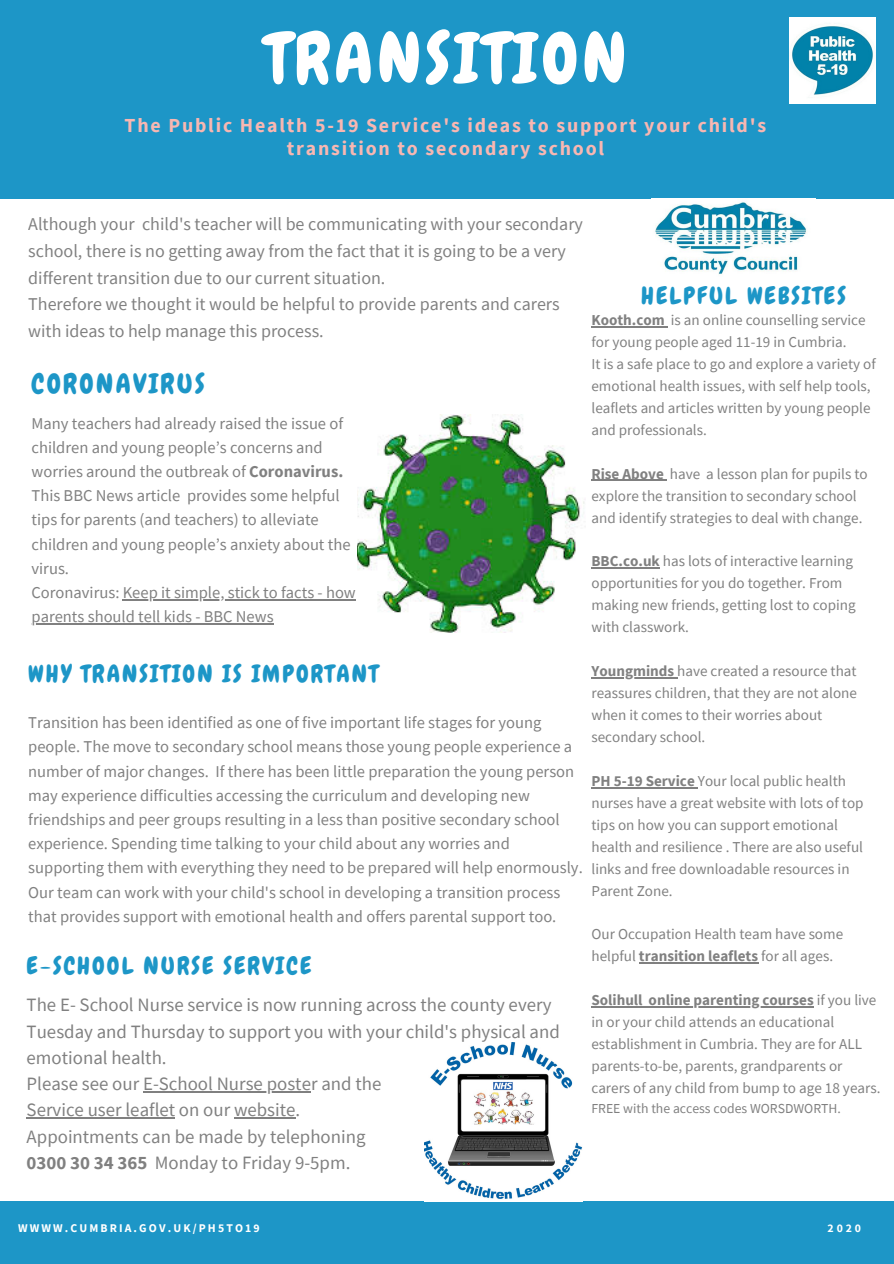
<style>
.page{position:relative;width:894px;height:1264px;background:#fff}
.page>*{position:absolute;margin:0;border:0;box-sizing:border-box;transform-origin:0 0}
.t1{font:69.6px "Chewy";letter-spacing:.06em;color:#fff}
.t2{font:27px "Chewy";letter-spacing:.09em;color:#1d96c7}
.t3{font:24px "Chewy";letter-spacing:.09em;color:#1d96c7}
.t4{font:700 19.8px/23.7px "Source Sans Pro";letter-spacing:.09em;color:#f8b7b2;text-align:center}
.t5{font:18.9px/26.2px "Source Sans Pro";color:#3b3b3b}
.t6{font:18px/26.5px "Source Sans Pro";color:#3b3b3b}
.t7{font:16.5px/24.2px "Source Sans Pro";color:#3b3b3b}
.t8{font:15.15px/21.9px "Source Sans Pro";color:#3b3b3b}
.t9{font:13.65px "Source Sans Pro";color:#3b3b3b}
.t10{font:700 11.85px "Source Sans Pro";letter-spacing:.18em;color:#fff}
.s1{font-weight:700}
</style>
<div class="page">
<div style="left:0;top:0;width:893px;height:198px;background:#1d96c7"></div>
<hr style="left:591px;top:326px;width:73px;height:1px;background:#3b3b3b">
<hr style="left:591px;top:480px;width:72px;height:1px;background:#3b3b3b">
<hr style="left:591px;top:567px;width:68px;height:1px;background:#3b3b3b">
<hr style="left:591px;top:677px;width:83px;height:1px;background:#3b3b3b">
<hr style="left:591px;top:787px;width:106px;height:1px;background:#3b3b3b">
<hr style="left:638px;top:962px;width:119px;height:1px;background:#3b3b3b">
<hr style="left:591px;top:1006px;width:51px;height:1px;background:#3b3b3b">
<hr style="left:648px;top:1006px;width:165px;height:1px;background:#3b3b3b">
<div style="left:0;top:1201px;width:893px;height:62px;background:#1d96c7"></div>
<img style="left:789px;top:18px;width:86px;height:85px">
<img style="left:655px;top:202px;width:152px;height:72px">
<img style="left:357px;top:414px;width:228px;height:218px">
<img style="left:424px;top:1042px;width:158px;height:157px">
<hr style="left:143px;top:1090px;width:168px;height:2px;background:#3b3b3b">
<hr style="left:27px;top:1117px;width:148px;height:1px;background:#3b3b3b">
<hr style="left:234px;top:1117px;width:61px;height:1px;background:#3b3b3b">
<hr style="left:123px;top:599px;width:233px;height:1px;background:#3b3b3b">
<hr style="left:32px;top:623px;width:241px;height:1px;background:#3b3b3b">
<h1 class="t1" style="left:264px;top:14px;width:363px">TRANSITION</h1>
<h3 class="t4" style="left:125px;top:113px;width:643px">The Public Health 5-19 Service's ideas to support your child's transition to secondary school</h3>
<p class="t6" style="left:28px;top:211px;width:556px">Although your child's teacher will be communicating with your secondary school, there is no getting away from the fact that it is going to be a very different transition due to our current situation.<br>Therefore we thought it would be helpful to provide parents and carers with ideas to help manage this process.</p>
<h2 class="t2" style="left:32px;top:366px;width:175px">CORONAVIRUS</h2>
<p class="t7" style="left:32px;top:410px;width:326px">Many teachers had already raised the issue of children and young people’s concerns and worries around the outbreak of <span class="s1">Coronavirus.<br></span>This BBC News article provides some helpful tips for parents (and teachers) to alleviate children and young people’s anxiety about the virus.<br>Coronavirus: Keep it simple, stick to facts - how parents should tell kids - BBC News</p>
<h3 class="t3" style="left:28px;top:658px;width:351px">WHY TRANSITION IS IMPORTANT</h3>
<p class="t7" style="left:28px;top:710px;width:556px">Transition has been identified as one of five important life stages for young people. The move to secondary school means those young people experience a number of major changes. If there has been little preparation the young person may experience difficulties accessing the curriculum and developing new friendships and peer groups resulting in a less than positive secondary school experience. Spending time talking to your child about any worries and supporting them with everything they need to be prepared will help enormously.<br>Our team can work with your child's school in developing a transition process that provides support with emotional health and offers parental support too.</p>
<h3 class="t3" style="left:27px;top:950px;width:286px">E-SCHOOL NURSE SERVICE</h3>
<p class="t5" style="left:27px;top:991px;width:534px">The E- School Nurse service is now running across the county every Tuesday and Thursday to support you with your child's physical and emotional health.<br>Please see our E-School Nurse poster and the<br>Service user leaflet on our website.<br>Appointments can be made by telephoning<br><span class="s1">0300 30 34 365</span> Monday to Friday 9-5pm.</p>
<h3 class="t3" style="left:641px;top:280px;width:206px">HELPFUL WEBSITES</h3>
<p class="t8" style="left:591px;top:309px;width:286px"><span class="s1">Kooth.com</span> is an online counselling service for young people aged 11-19 in Cumbria.<br>It is a safe place to go and explore a variety of emotional health issues, with self help tools, leaflets and articles written by young people and professionals.</p>
<p class="t8" style="left:591px;top:462px;width:277px"><span class="s1">Rise Above</span> have a lesson plan for pupils to explore the transition to secondary school and identify strategies to deal with change.</p>
<p class="t8" style="left:591px;top:550px;width:266px"><span class="s1">BBC.co.uk</span> has lots of interactive learning opportunities for you do together. From making new friends, getting lost to coping with classwork.</p>
<p class="t8" style="left:591px;top:659px;width:267px"><span class="s1">Youngminds</span> have created a resource that reassures children, that they are not alone when it comes to their worries about secondary school.</p>
<p class="t8" style="left:591px;top:769px;width:273px"><span class="s1">PH 5-19 Service</span> Your local public health nurses have a great website with lots of top tips on how you can support emotional health and resilience . There are also useful links and free downloadable resources in Parent Zone.</p>
<p class="t8" style="left:591px;top:923px;width:253px">Our Occupation Health team have some helpful <span class="s1">transition leaflets</span> for all ages.</p>
<p class="t8" style="left:591px;top:988px;width:290px"><span class="s1">Solihull online parenting courses</span> if you live in or your child attends an educational establishment in Cumbria. They are for ALL parents-to-be, parents, grandparents or carers of any child from bump to age 18 years.</p>
<p class="t9" style="left:591px;top:1099px;width:251px">FREE with the access codes WORSDWORTH.</p>
<p class="t10" style="left:18px;top:1220px;width:243px">WWWW.CUMBRIA.GOV.UK/PH5TO19</p>
<p class="t10" style="left:827px;top:1220px;width:35px">2020</p>
</div>
